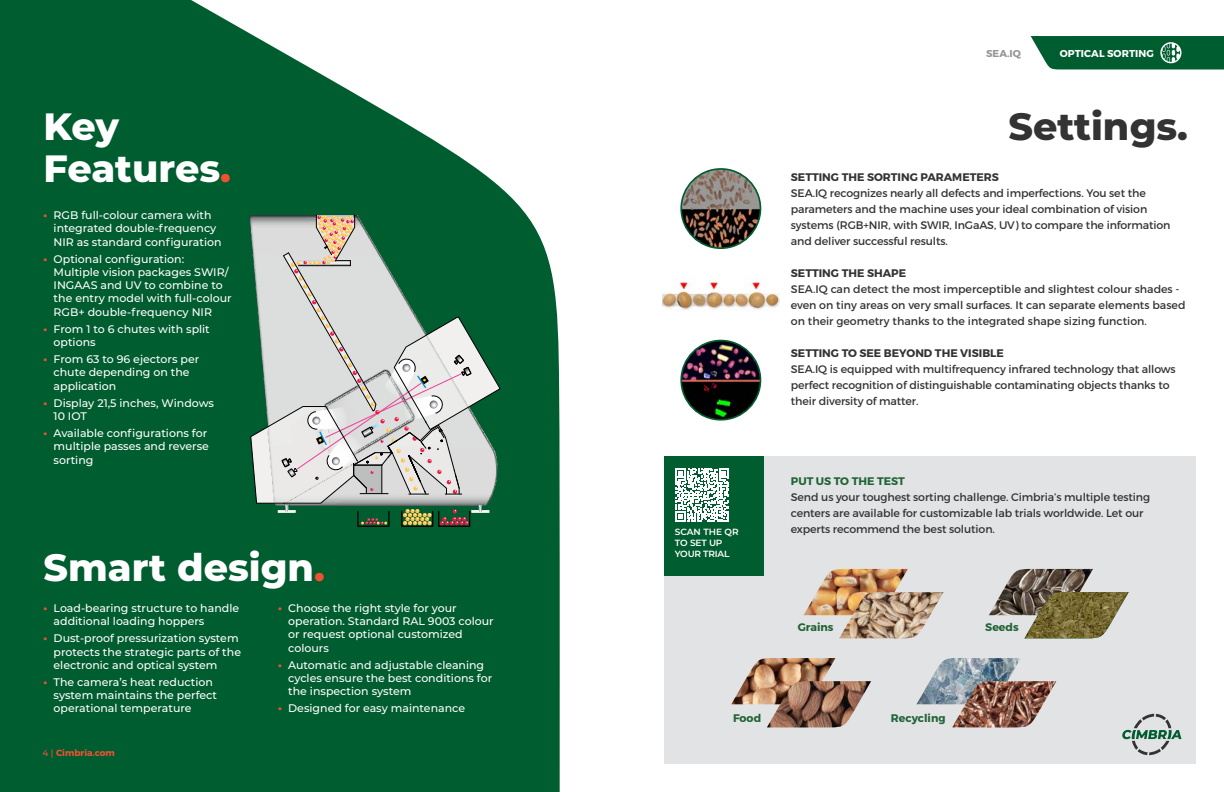
<style>
.page{position:relative;width:1224px;height:792px;background:#fff}
.page>*{position:absolute;margin:0;border:0;box-sizing:border-box;transform-origin:0 0}
.t1{font:800 38px/42px "Montserrat";color:#fff}
.t2{font:800 38px "Montserrat";color:#333334}
.t3{font:500 11px/13.2px "Montserrat";color:#fff}
.t4{font:11px/16px "Montserrat";letter-spacing:-.01em;color:#333334}
.t5{font:700 11px "Montserrat";color:#333334}
.t6{font:700 11px "Montserrat";color:#216437}
.t7{font:700 10px "Montserrat";letter-spacing:.01em;color:#fff}
.t8{font:700 10px "Montserrat";color:#939598}
.t9{font:600 9px/10.8px "Montserrat";letter-spacing:-.02em;color:#fff}
.t10{font:700 9px "Montserrat";color:#f05133}
.s1{color:#f05133}
.s2{font-weight:900;color:#f05133}
.s3{font-weight:500}
</style>
<div class="page">
<svg style="left:0;top:0;width:560px;height:792px;background:#1c6f47"></svg>
<div style="left:664px;top:457px;width:532px;height:307px;background:#e2e3e4"></div>
<div style="left:664px;top:457px;width:100px;height:119px;background:#005d30"></div>
<img style="left:681px;top:169px;width:79px;height:79px;border-radius:40px">
<div style="left:680px;top:168px;width:81px;height:81px;border:2px solid #005d30;border-radius:50%"></div>
<img style="left:681px;top:341px;width:79px;height:79px;border-radius:40px">
<div style="left:680px;top:340px;width:81px;height:81px;border:2px solid #005d30;border-radius:50%"></div>
<img style="left:989px;top:569px;width:104px;height:46px">
<img style="left:1024px;top:592px;width:105px;height:46px">
<img style="left:804px;top:569px;width:104px;height:46px">
<img style="left:731px;top:658px;width:105px;height:46px">
<img style="left:916px;top:658px;width:105px;height:46px">
<img style="left:839px;top:592px;width:105px;height:46px">
<img style="left:767px;top:681px;width:104px;height:46px">
<img style="left:952px;top:681px;width:104px;height:46px">
<div style="left:357px;top:511px;width:33px;height:16px;border:1px solid #000"></div>
<div style="left:401px;top:511px;width:32px;height:16px;border:1px solid #000"></div>
<div style="left:438px;top:511px;width:32px;height:16px;border:1px solid #000"></div>
<svg style="left:251px;top:215px;width:249px;height:311px;background:#9ab1a4"></svg>
<img style="left:663px;top:276px;width:117px;height:35px">
<svg style="left:1122px;top:714px;width:59px;height:41px"></svg>
<svg style="left:1031px;top:36px;width:193px;height:34px;background:#176b42"></svg>
<svg style="left:675px;top:468px;width:54px;height:54px"></svg>
<h1 class="t1" style="left:44px;top:103px;width:189px">Key<br>Features<span class="s1">.</span></h1>
<p class="t3" style="left:54px;top:208px;width:170px;text-indent:-10px"><span class="s2">·</span> RGB full-colour camera with integrated double-frequency<br>NIR as standard configuration</p>
<p class="t3" style="left:54px;top:252px;width:180px;text-indent:-10px"><span class="s2">·</span> Optional configuration:<br>Multiple vision packages SWIR/<br>INGAAS and UV to combine to the entry model with full-colour<br>RGB+ double-frequency NIR</p>
<p class="t3" style="left:54px;top:322px;width:158px;text-indent:-10px"><span class="s2">·</span> From 1 to 6 chutes with split options</p>
<p class="t3" style="left:54px;top:352px;width:147px;text-indent:-10px"><span class="s2">·</span> From 63 to 96 ejectors per chute depending on the application</p>
<p class="t3" style="left:54px;top:396px;width:162px;text-indent:-10px"><span class="s2">·</span> Display 21,5 inches, Windows<br>10 IOT</p>
<p class="t3" style="left:54px;top:426px;width:157px;text-indent:-10px"><span class="s2">·</span> Available configurations for multiple passes and reverse sorting</p>
<h1 class="t1" style="left:44px;top:545px;width:283px">Smart design<span class="s1">.</span></h1>
<p class="t3" style="left:54px;top:601px;width:187px;text-indent:-10px"><span class="s2">·</span> Load-bearing structure to handle additional loading hoppers</p>
<p class="t3" style="left:54px;top:631px;width:189px;text-indent:-10px"><span class="s2">·</span> Dust-proof pressurization system protects the strategic parts of the electronic and optical system</p>
<p class="t3" style="left:54px;top:675px;width:165px;text-indent:-10px"><span class="s2">·</span> The camera’s heat reduction system maintains the perfect operational temperature</p>
<p class="t10" style="left:43px;top:748px;width:74px"><span class="s3">4 |</span> Cimbria.com</p>
<p class="t3" style="left:288px;top:601px;width:207px;text-indent:-10px"><span class="s2">·</span> Choose the right style for your operation. Standard RAL 9003 colour or request optional customized colours</p>
<p class="t3" style="left:288px;top:658px;width:206px;text-indent:-10px"><span class="s2">·</span> Automatic and adjustable cleaning cycles ensure the best conditions for the inspection system</p>
<p class="t3" style="left:278px;top:701px;width:188px"><span class="s2">·</span> Designed for easy maintenance</p>
<p class="t9" style="left:675px;top:526px;width:65px">SCAN THE QR<br>TO SET UP<br>YOUR TRIAL</p>
<p class="t8" style="left:986px;top:47px;width:36px">SEA.IQ</p>
<p class="t7" style="left:1060px;top:47px;width:96px">OPTICAL SORTING</p>
<h1 class="t2" style="left:1008px;top:99px;width:181px">Settings.</h1>
<p class="t5" style="left:791px;top:170px;width:210px">SETTING THE SORTING PARAMETERS</p>
<p class="t4" style="left:791px;top:185px;width:381px">SEA.IQ recognizes nearly all defects and imperfections. You set the parameters and the machine uses your ideal combination of vision systems (RGB+NIR, with SWIR, InGaAS, UV) to compare the information and deliver successful results.</p>
<p class="t5" style="left:791px;top:266px;width:117px">SETTING THE SHAPE</p>
<p class="t4" style="left:791px;top:281px;width:396px">SEA.IQ can detect the most imperceptible and slightest colour shades - even on tiny areas on very small surfaces. It can separate elements based on their geometry thanks to the integrated shape sizing function.</p>
<p class="t5" style="left:791px;top:346px;width:214px">SETTING TO SEE BEYOND THE VISIBLE</p>
<p class="t4" style="left:791px;top:361px;width:386px">SEA.IQ is equipped with multifrequency infrared technology that allows perfect recognition of distinguishable contaminating objects thanks to their diversity of matter.</p>
<p class="t6" style="left:791px;top:474px;width:116px">PUT US TO THE TEST</p>
<p class="t4" style="left:791px;top:489px;width:361px">Send us your toughest sorting challenge. Cimbria’s multiple testing centers are available for customizable lab trials worldwide. Let our experts recommend the best solution.</p>
<p class="t6" style="left:798px;top:620px;width:37px">Grains</p>
<p class="t6" style="left:985px;top:620px;width:35px">Seeds</p>
<p class="t6" style="left:733px;top:711px;width:30px">Food</p>
<p class="t6" style="left:891px;top:711px;width:56px">Recycling</p>
</div>
